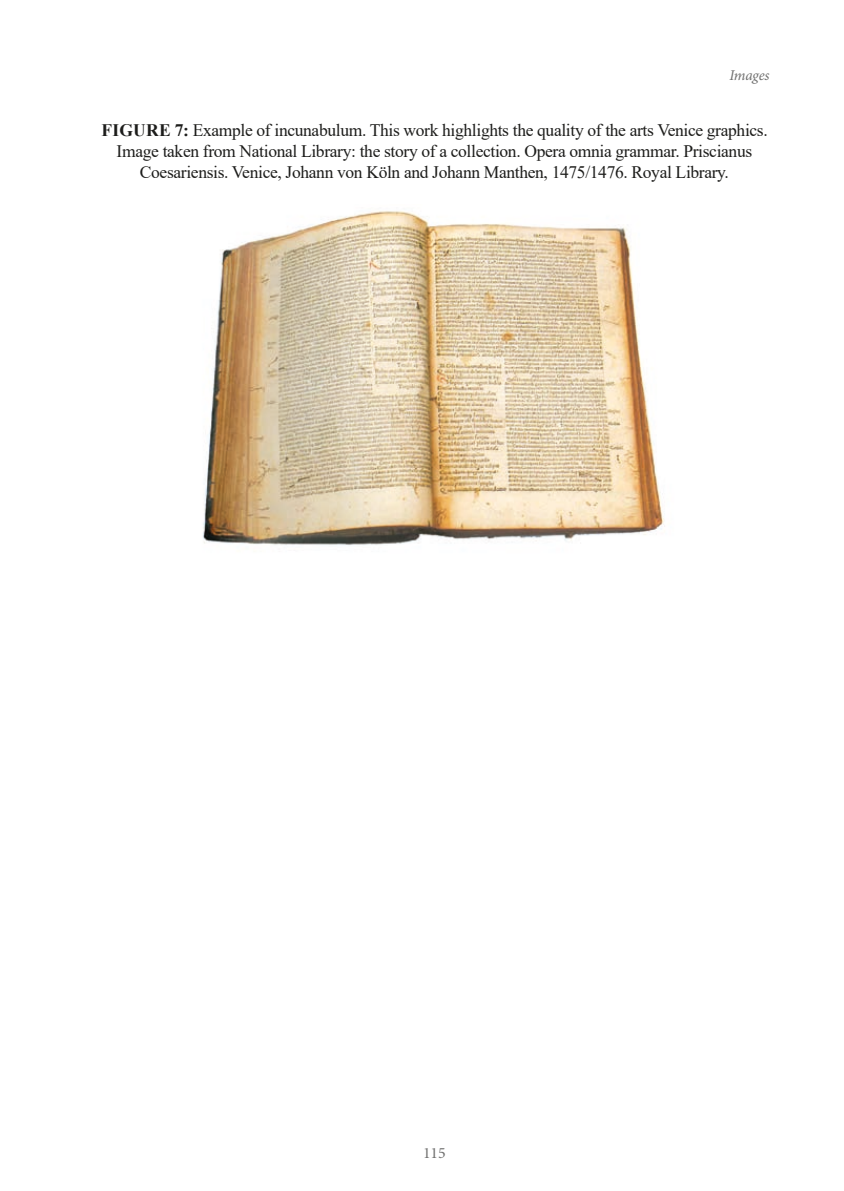
<style>
.page{position:relative;width:844px;height:1191px;background:#fff}
.page>*{position:absolute;margin:0;border:0;box-sizing:border-box;transform-origin:0 0}
.t1{font:17.5px/21px "Times New Roman";letter-spacing:-.02em;color:#1d1d1b;text-align:center}
.t2{font:15.75px "Minion Pro";color:#70706f}
.t3{font:italic 14.88px "Minion Pro";letter-spacing:-.01em;color:#70706f}
.s1{font-weight:700}
</style>
<div class="page">
<img style="left:203px;top:211px;width:462px;height:335px">
<p class="t3" style="left:729px;top:65px;width:42px">Images</p>
<p class="t1" style="left:101px;top:119px;width:667px"><span class="s1">FIGURE 7:</span> Example of incunabulum. This work highlights the quality of the arts Venice graphics.<br>Image taken from National Library: the story of a collection. Opera omnia grammar. Priscianus<br>Coesariensis. Venice, Johann von Köln and Johann Manthen, 1475/1476. Royal Library.</p>
<p class="t2" style="left:423px;top:1142px;width:24px">115</p>
</div>
